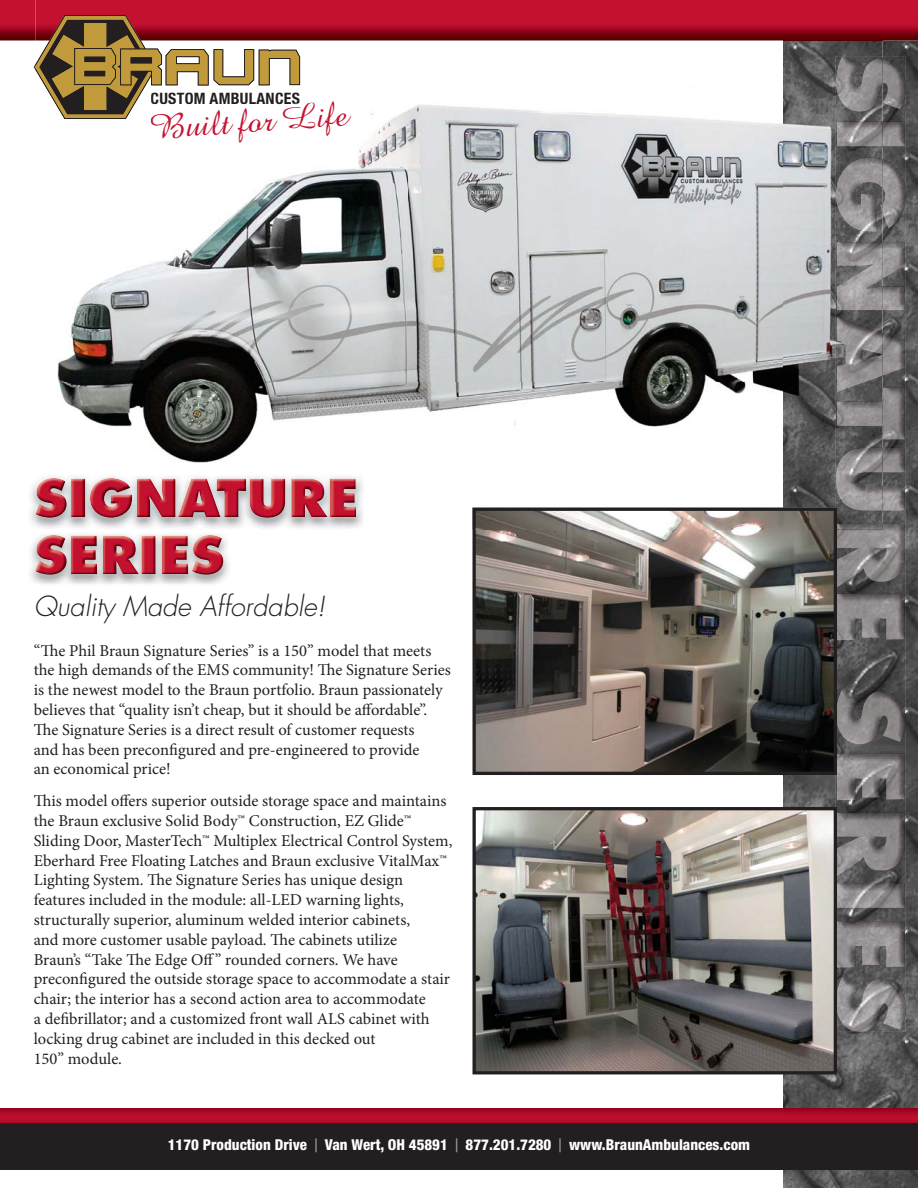
<style>
.page{position:relative;width:918px;height:1188px;background:#fff}
.page>*{position:absolute;margin:0;border:0;box-sizing:border-box;transform-origin:0 0}
.t1{font:34.95px "Amazone BT";color:#c41130}
.t2{font:italic 300 27px "Futura";color:#231f20}
.t3{font:16.5px/19.8px "Minion Pro";color:#231f20}
.t4{font:700 condensed 15.9px "Helvetica Neue";letter-spacing:.02em;color:#231f20}
.t5{font:800 condensed 15px "Helvetica Neue";color:#fff}
.s1{font-weight:500;font-size:18.75px;color:#939598}
</style>
<div class="page">
<img style="left:783px;top:40px;width:135px;height:1148px">
<div style="left:0;top:1122px;width:918px;height:47px;background:#231f20"></div>
<img style="left:0;top:1109px;width:918px;height:13px">
<img style="left:0;top:1122px;width:918px;height:1px">
<img style="left:836px;top:56px;width:70px;height:976px">
<img style="left:477px;top:811px;width:356px;height:259px">
<div style="left:473px;top:807px;width:364px;height:267px;border:3px solid #231f20"></div>
<svg style="left:473px;top:529px;width:364px;height:246px;background:#67605a"></svg>
<img style="left:0;top:0;width:918px;height:40px">
<img style="left:35px;top:0;width:748px;height:463px">
<img style="left:783px;top:0;width:100px;height:508px">
<img style="left:836px;top:56px;width:47px;height:473px">
<img style="left:473px;top:508px;width:364px;height:21px">
<img style="left:150px;top:100px;width:203px;height:49px">
<svg style="left:34px;top:15px;width:266px;height:104px"></svg>
<img style="left:30px;top:485px;width:199px;height:99px">
<img style="left:35px;top:477px;width:329px;height:52px">
<img style="left:35px;top:478px;width:321px;height:40px">
<img style="left:35px;top:535px;width:188px;height:40px">
<p class="t4" style="left:151px;top:89px;width:151px">CUSTOM AMBULANC S</p>
<h1 class="t1" style="left:148px;top:108px;width:201px;rotate:-4deg">Built for Life</h1>
<p class="t4" style="left:284px;top:89px;width:9px">E</p>
<h2 class="t2" style="left:34px;top:594px;width:293px">Quality Made Affordable!</h2>
<p class="t3" style="left:34px;top:642px;width:419px">“The Phil Braun Signature Series” is a 150” model that meets the high demands of the EMS community! The Signature Series is the newest model to the Braun portfolio. Braun passionately believes that “quality isn’t cheap, but it should be affordable”.<br>The Signature Series is a direct result of customer requests<br>and has been preconfigured and pre-engineered to provide<br>an economical price!</p>
<p class="t3" style="left:34px;top:792px;width:420px">This model offers superior outside storage space and maintains the Braun exclusive Solid Body™ Construction, EZ Glide™ Sliding Door, MasterTech™ Multiplex Electrical Control System, Eberhard Free Floating Latches and Braun exclusive VitalMax™ Lighting System. The Signature Series has unique design features included in the module: all-LED warning lights, structurally superior, aluminum welded interior cabinets,<br>and more customer usable payload. The cabinets utilize<br>Braun’s “Take The Edge Off” rounded corners. We have preconfigured the outside storage space to accommodate a stair chair; the interior has a second action area to accommodate<br>a defibrillator; and a customized front wall ALS cabinet with locking drug cabinet are included in this decked out<br>150” module.</p>
<p class="t5" style="left:168px;top:1139px;width:584px">1170 Production Drive <span class="s1">|</span> Van Wert, OH 45891 <span class="s1">|</span> 877.201.7280 <span class="s1">|</span> www.BraunAmbulances.com</p>
</div>
